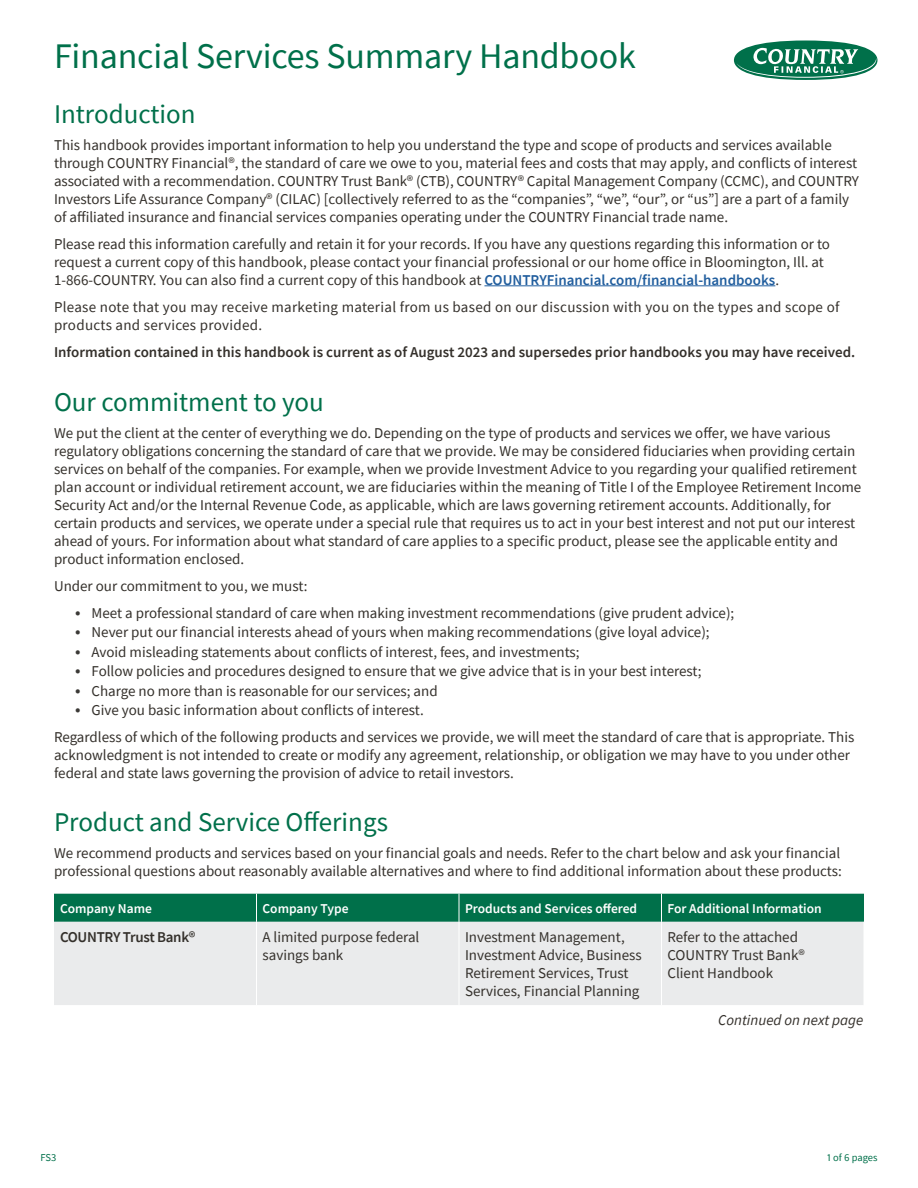
<style>
.page{position:relative;width:918px;height:1188px;background:#fff}
.page>*{position:absolute;margin:0;border:0;box-sizing:border-box;transform-origin:0 0}
.t1{font:36px "Source Sans Pro";letter-spacing:-.005em;color:#00704a}
.t2{font:27px "Source Sans Pro";color:#00704a}
.t3{font:15px/18px "Source Sans Pro";color:#34302b}
.t4{font:15px/18px "Source Sans Pro";letter-spacing:.02em;color:#34302b}
.t5{font:600 15px "Source Sans Pro";color:#34302b}
.t6{font:italic 15px "Source Sans Pro";color:#34302b}
.t7{font:600 15px "Source Sans Pro";letter-spacing:-.02em;color:#34302b}
.t8{font:600 13.5px "Source Sans Pro";color:#fff}
.t9{font:10.5px "Source Sans Pro";color:#00704a}
.s1{font-weight:600;color:#215e9e}
.s2{font-size:18px;color:#3b3936}
</style>
<div class="page">
<hr style="left:484px;top:285px;width:291px;height:1px;background:#215e9e">
<div style="left:54px;top:922px;width:810px;height:83px;background:#eaebec"></div>
<div style="left:54px;top:894px;width:810px;height:28px;background:#00704a"></div>
<hr style="left:256px;top:922px;width:1px;height:83px;background:#fff">
<hr style="left:459px;top:922px;width:1px;height:83px;background:#fff">
<hr style="left:661px;top:922px;width:1px;height:83px;background:#fff">
<div style="left:734px;top:41px;width:143px;height:39px;background:#00704a;border-radius:50%"></div>
<svg style="left:737px;top:48px;width:139px;height:30px"></svg>
<h1 class="t1" style="left:54px;top:33px;width:583px">Financial Services Summary Handbook</h1>
<h2 class="t2" style="left:54px;top:97px;width:143px">Introduction</h2>
<p class="t3" style="left:54px;top:136px;width:807px">This handbook provides important information to help you understand the type and scope of products and services available through COUNTRY Financial®, the standard of care we owe to you, material fees and costs that may apply, and conflicts of interest associated with a recommendation. COUNTRY Trust Bank® (CTB), COUNTRY® Capital Management Company (CCMC), and COUNTRY Investors Life Assurance Company® (CILAC) [collectively referred to as the “companies”, “we”, “our”, or “us”] are a part of a family of affiliated insurance and financial services companies operating under the COUNTRY Financial trade name.</p>
<p class="t3" style="left:54px;top:235px;width:778px">Please read this information carefully and retain it for your records. If you have any questions regarding this information or to request a current copy of this handbook, please contact your financial professional or our home office in Bloomington, Ill. at<br>1-866-COUNTRY. You can also find a current copy of this handbook at <span class="s1">COUNTRYFinancial.com/financial-handbooks</span>.</p>
<p class="t4" style="left:54px;top:298px;width:787px">Please note that you may receive marketing material from us based on our discussion with you on the types and scope of products and services provided.</p>
<p class="t5" style="left:54px;top:342px;width:803px">Information contained in this handbook is current as of August 2023 and supersedes prior handbooks you may have received.</p>
<h2 class="t2" style="left:54px;top:385px;width:271px">Our commitment to you</h2>
<p class="t3" style="left:54px;top:424px;width:809px">We put the client at the center of everything we do. Depending on the type of products and services we offer, we have various regulatory obligations concerning the standard of care that we provide. We may be considered fiduciaries when providing certain services on behalf of the companies. For example, when we provide Investment Advice to you regarding your qualified retirement plan account or individual retirement account, we are fiduciaries within the meaning of Title I of the Employee Retirement Income Security Act and/or the Internal Revenue Code, as applicable, which are laws governing retirement accounts. Additionally, for certain products and services, we operate under a special rule that requires us to act in your best interest and not put our interest ahead of yours. For information about what standard of care applies to a specific product, please see the applicable entity and product information enclosed.</p>
<p class="t3" style="left:54px;top:577px;width:255px">Under our commitment to you, we must:</p>
<p class="t3" style="left:75px;top:604px;width:661px"><span class="s2">•</span> Meet a professional standard of care when making investment recommendations (give prudent advice);</p>
<p class="t3" style="left:75px;top:623px;width:636px"><span class="s2">•</span> Never put our financial interests ahead of yours when making recommendations (give loyal advice);</p>
<p class="t3" style="left:75px;top:643px;width:506px"><span class="s2">•</span> Avoid misleading statements about conflicts of interest, fees, and investments;</p>
<p class="t3" style="left:75px;top:662px;width:628px"><span class="s2">•</span> Follow policies and procedures designed to ensure that we give advice that is in your best interest;</p>
<p class="t3" style="left:75px;top:682px;width:364px"><span class="s2">•</span> Charge no more than is reasonable for our services; and</p>
<p class="t3" style="left:54px;top:697px;width:802px;line-height:27px;text-indent:21px"><span class="s2">•</span> Give you basic information about conflicts of interest.<br>Regardless of which of the following products and services we provide, we will meet the standard of care that is appropriate. This</p>
<p class="t3" style="left:54px;top:746px;width:798px">acknowledgment is not intended to create or modify any agreement, relationship, or obligation we may have to you under other federal and state laws governing the provision of advice to retail investors.</p>
<h2 class="t2" style="left:54px;top:805px;width:335px">Product and Service Offerings</h2>
<p class="t3" style="left:54px;top:844px;width:789px">We recommend products and services based on your financial goals and needs. Refer to the chart below and ask your financial professional questions about reasonably available alternatives and where to find additional information about these products:</p>
<p class="t8" style="left:60px;top:899px;width:93px">Company Name</p>
<p class="t8" style="left:262px;top:899px;width:88px">Company Type</p>
<p class="t8" style="left:465px;top:899px;width:174px">Products and Services offered</p>
<p class="t8" style="left:668px;top:899px;width:156px">For Additional Information</p>
<p class="t7" style="left:60px;top:927px;width:137px">COUNTRY Trust Bank®</p>
<p class="t3" style="left:262px;top:928px;width:158px">A limited purpose federal savings bank</p>
<p class="t3" style="left:465px;top:928px;width:178px">Investment Management,<br>Investment Advice, Business<br>Retirement Services, Trust<br>Services, Financial Planning</p>
<p class="t3" style="left:668px;top:928px;width:139px">Refer to the attached<br>COUNTRY Trust Bank®<br>Client Handbook</p>
<p class="t6" style="left:718px;top:1010px;width:147px">Continued on next page</p>
<p class="t9" style="left:40px;top:1151px;width:17px">FS3</p>
<p class="t9" style="left:827px;top:1151px;width:52px">1 of 6 pages</p>
</div>
